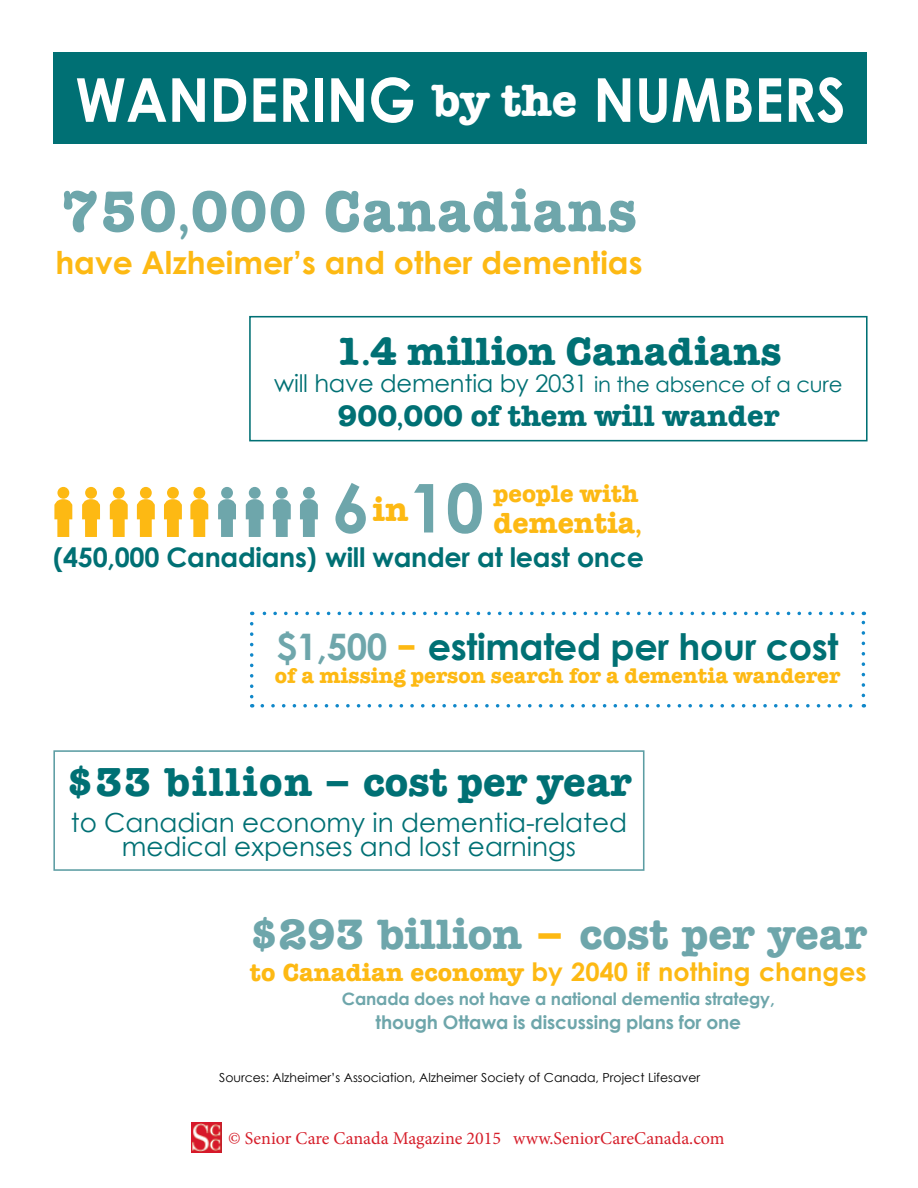
<style>
.page{position:relative;width:918px;height:1188px;background:#fff}
.page>*{position:absolute;margin:0;border:0;box-sizing:border-box;transform-origin:0 0}
.t1{font:700 67.35px "Century Gothic";color:#6ea6ab}
.t2{font:700 60.6px "Century Gothic";color:#fff;scale:.93 1}
.t3{font:700 59.4px "American Typewriter";letter-spacing:.03em;color:#6ea6ab;scale:.96 1}
.t4{font:700 43.8px "American Typewriter";color:#6ea6ab}
.t5{font:700 41.55px "American Typewriter";color:#007074}
.t6{font:700 40.5px "American Typewriter";letter-spacing:.01em;color:#007074}
.t7{font:700 36.6px "Century Gothic";letter-spacing:-.01em;color:#007074}
.t8{font:700 31.5px "Century Gothic";color:#fdb913}
.t9{font:700 30.45px "American Typewriter";color:#007074}
.t10{font:700 29.85px "American Typewriter";color:#fdb913}
.t11{font:700 26.85px "Century Gothic";letter-spacing:-.01em;color:#007074}
.t12{font:26.25px/24.3px "Century Gothic";color:#007074;text-align:center}
.t13{font:700 25.35px "Century Gothic";color:#fdb913}
.t14{font:700 24.9px "American Typewriter";color:#fdb913}
.t15{font:24.15px "Century Gothic";letter-spacing:-.01em;color:#007074}
.t16{font:700 21.75px "American Typewriter";color:#fdb913}
.t17{font:700 18.6px "Century Gothic";letter-spacing:-.01em;color:#6ea6ab}
.t18{font:18px "Minion Pro";color:#d61f2b}
.t19{font:700 17.1px "Century Gothic";letter-spacing:-.01em;color:#6ea6ab}
.t20{font:12.45px "Century Gothic";color:#000}
.s1{font-family:"American Typewriter";font-size:46.65px}
.s2{font-size:36.3px}
.s3{font-size:27.45px}
.s4{font-size:21.15px}
.s5{font-size:18.75px}
.s6{font-size:19.35px}
.s7{color:#6ea6ab}
.s8{font-family:"American Typewriter";color:#fdb913}
.s9{font-family:"Century Gothic"}
.s10{font-family:"Century Gothic";color:#fdb913}
.s11{font-family:"American Typewriter"}
</style>
<div class="page">
<img style="left:192px;top:1122px;width:30px;height:30px">
<div style="left:53px;top:53px;width:814px;height:91px;background:#007074"></div>
<svg style="left:110px;top:499px;width:18px;height:38px"></svg>
<div style="left:113px;top:487px;width:12px;height:12px;background:#fdb913;border-radius:50%"></div>
<svg style="left:82px;top:499px;width:18px;height:38px"></svg>
<div style="left:85px;top:487px;width:12px;height:12px;background:#fdb913;border-radius:50%"></div>
<svg style="left:137px;top:499px;width:18px;height:38px"></svg>
<div style="left:140px;top:487px;width:12px;height:12px;background:#fdb913;border-radius:50%"></div>
<svg style="left:164px;top:499px;width:18px;height:38px"></svg>
<div style="left:167px;top:487px;width:12px;height:12px;background:#fdb913;border-radius:50%"></div>
<svg style="left:54px;top:499px;width:18px;height:38px"></svg>
<div style="left:57px;top:487px;width:12px;height:12px;background:#fdb913;border-radius:50%"></div>
<svg style="left:246px;top:499px;width:18px;height:38px"></svg>
<div style="left:249px;top:487px;width:12px;height:12px;background:#6ea6ab;border-radius:50%"></div>
<svg style="left:218px;top:499px;width:18px;height:38px"></svg>
<div style="left:221px;top:487px;width:12px;height:12px;background:#6ea6ab;border-radius:50%"></div>
<svg style="left:273px;top:499px;width:18px;height:38px"></svg>
<div style="left:276px;top:487px;width:12px;height:12px;background:#6ea6ab;border-radius:50%"></div>
<svg style="left:300px;top:499px;width:18px;height:38px"></svg>
<div style="left:303px;top:487px;width:12px;height:12px;background:#6ea6ab;border-radius:50%"></div>
<svg style="left:190px;top:499px;width:18px;height:38px"></svg>
<div style="left:193px;top:487px;width:12px;height:12px;background:#fdb913;border-radius:50%"></div>
<div style="left:249px;top:316px;width:619px;height:125px;border:2px solid #007074"></div>
<div style="left:53px;top:750px;width:592px;height:121px;border:2px solid #5c9da3"></div>
<svg style="left:250px;top:624px;width:3px;height:84px"></svg>
<svg style="left:262px;top:704px;width:602px;height:4px"></svg>
<svg style="left:862px;top:612px;width:3px;height:84px"></svg>
<svg style="left:252px;top:612px;width:601px;height:3px"></svg>
<h2 class="t2" style="left:75px;top:54px;width:830px">WANDERING <span class="s1">by the</span> NUMBERS</h2>
<h3 class="t3" style="left:61px;top:160px;width:601px">750<span class="s2">,</span>000 Canadians</h3>
<h3 class="t8" style="left:55px;top:239px;width:589px">have Alzheimer’s and other dementias</h3>
<h3 class="t6" style="left:335px;top:316px;width:448px">1<span class="s3">.</span>4 million Canadians</h3>
<h3 class="t15" style="left:274px;top:367px;width:570px">will have dementia by 2031 <span class="s4">in the absence of a cure</span></h3>
<h3 class="t9" style="left:338px;top:389px;width:443px">900<span class="s5">,</span>000 of them will wander</h3>
<h1 class="t1" style="left:332px;top:457px;width:153px">6<sup>in</sup>10</h1>
<h3 class="t14" style="left:494px;top:472px;width:146px">people with</h3>
<h3 class="t10" style="left:494px;top:497px;width:150px">dementia<span class="s6">,</span></h3>
<h3 class="t11" style="left:53px;top:536px;width:592px">(450,000 Canadians) will wander at least once</h3>
<h3 class="t7" style="left:277px;top:619px;width:563px"><span class="s7">$1,500</span> <span class="s8">–</span> estimated per hour cost</h3>
<h3 class="t16" style="left:275px;top:657px;width:567px">of a missing person search for a dementia wanderer</h3>
<h3 class="t5" style="left:66px;top:746px;width:566px">$33 billion <span class="s9">–</span> cost per year</h3>
<h3 class="t12" style="left:71px;top:810px;width:558px">to Canadian economy in dementia-related medical expenses and lost earnings</h3>
<h3 class="t4" style="left:250px;top:896px;width:618px">$293 billion <span class="s10">–</span> cost per year</h3>
<h3 class="t13" style="left:250px;top:952px;width:618px"><span class="s11">to Canadian economy</span> by 2040 if nothing changes</h3>
<h3 class="t19" style="left:342px;top:986px;width:434px">Canada does not have a national dementia strategy,</h3>
<h3 class="t17" style="left:376px;top:1008px;width:367px">though Ottawa is discussing plans for one</h3>
<p class="t20" style="left:219px;top:1069px;width:483px">Sources: Alzheimer’s Association, Alzheimer Society of Canada, Project Lifesaver</p>
<h3 class="t18" style="left:228px;top:1126px;width:498px">© Senior Care Canada Magazine 2015 www.SeniorCareCanada.com</h3>
</div>
